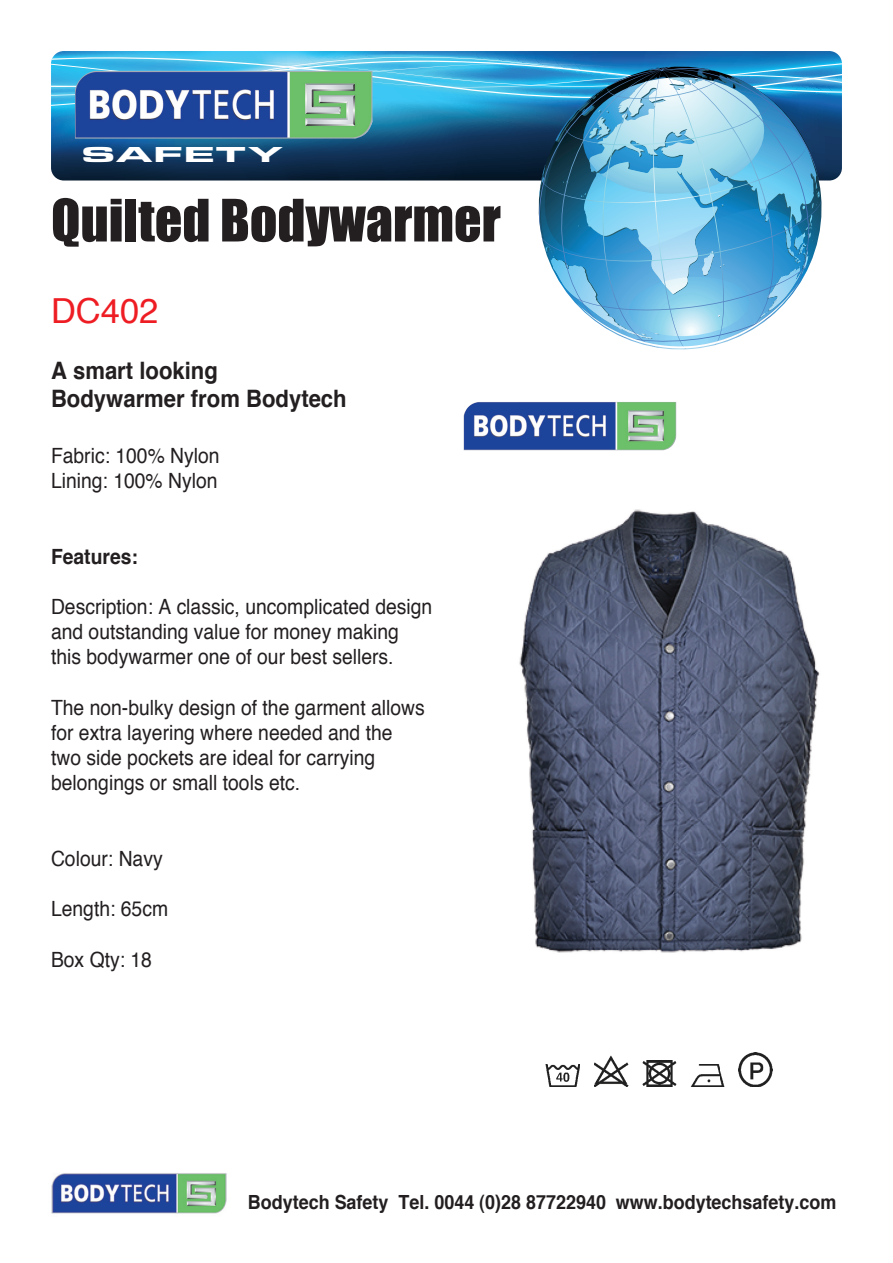
<style>
.page{position:relative;width:893px;height:1263px;background:#fff}
.page>*{position:absolute;margin:0;border:0;box-sizing:border-box;transform-origin:0 0}
.t1{font:54px "Impact";color:#231f20}
.t2{font:34.5px "Helvetica";color:#ee1d23}
.t3{font:700 24px/28.8px "Helvetica";color:#231f20;scale:.92 1}
.t4{font:22.5px "Eurostile T Blac Exte";color:#fff;scale:1.6 1}
.t5{font:21px/25.2px "Helvetica";color:#231f20;scale:.92 1}
.t6{font:700 21px "Helvetica";color:#231f20;scale:.92 1}
.t7{font:700 19.5px "Helvetica";color:#231f20;scale:.92 1}
</style>
<div class="page">
<svg style="left:51px;top:51px;width:791px;height:129px;background:#268cc8"></svg>
<img style="left:51px;top:56px;width:791px;height:294px">
<img style="left:51px;top:1173px;width:176px;height:41px">
<img style="left:464px;top:402px;width:212px;height:48px">
<img style="left:519px;top:509px;width:301px;height:444px">
<img style="left:546px;top:1064px;width:34px;height:23px">
<img style="left:594px;top:1056px;width:34px;height:31px">
<img style="left:642px;top:1061px;width:34px;height:26px">
<img style="left:691px;top:1064px;width:33px;height:23px">
<img style="left:739px;top:1053px;width:33px;height:34px">
<p class="t4" style="left:81px;top:141px;width:128px">SAFETY</p>
<h1 class="t1" style="left:51px;top:187px;width:451px">Quilted Bodywarmer</h1>
<h2 class="t2" style="left:51px;top:297px;width:109px">DC402</h2>
<p class="t3" style="left:51px;top:358px;width:323px">A smart looking<br>Bodywarmer from Bodytech</p>
<p class="t5" style="left:51px;top:444px;width:185px">Fabric: 100% Nylon<br>Lining: 100% Nylon</p>
<p class="t6" style="left:51px;top:547px;width:96px">Features:</p>
<p class="t5" style="left:51px;top:596px;width:416px">Description: A classic, uncomplicated design and outstanding value for money making this bodywarmer one of our best sellers.</p>
<p class="t5" style="left:51px;top:696px;width:408px">The non-bulky design of the garment allows for extra layering where needed and the two side pockets are ideal for carrying belongings or small tools etc.</p>
<p class="t5" style="left:51px;top:848px;width:123px">Colour: Navy</p>
<p class="t5" style="left:51px;top:898px;width:129px">Length: 65cm</p>
<p class="t5" style="left:51px;top:948px;width:111px">Box Qty: 18</p>
<p class="t7" style="left:248px;top:1194px;width:641px">Bodytech Safety Tel. 0044 (0)28 87722940 www.bodytechsafety.com</p>
</div>
